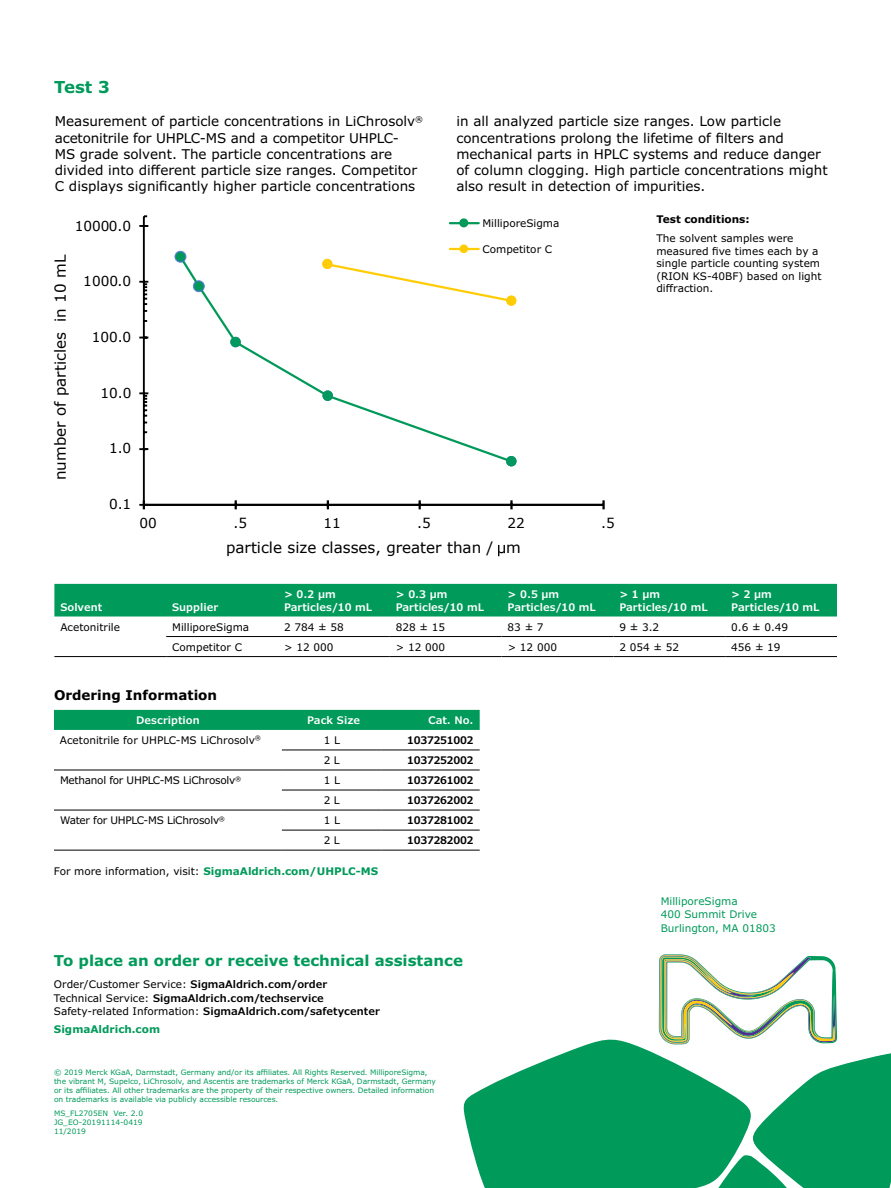
<style>
.page{position:relative;width:891px;height:1188px;background:#fff}
.page>*{position:absolute;margin:0;border:0;box-sizing:border-box;transform-origin:0 0}
.t1{font:700 16.5px "Verdana Pro";color:#009a5a}
.t2{font:15.15px "Verdana";color:#000}
.t3{font:700 15px "Verdana Pro";color:#009a5a}
.t4{font:13.65px "Verdana";color:#000}
.t5{font:13.5px/16.2px "Verdana Pro";color:#000}
.t6{font:700 13.5px "Verdana Pro";color:#000}
.t7{font:10.5px/12.6px "Verdana Pro";color:#000}
.t8{font:600 10.5px/13.5px "Verdana Pro";color:#000}
.t9{font:600 10.5px/12.6px "Verdana Pro";color:#fff}
.t10{font:600 10.5px "Verdana Pro";letter-spacing:-.025em;color:#000}
.t11{font:10.5px "Verdana Pro";letter-spacing:-.025em;color:#000}
.t12{font:10.5px/13.5px "Verdana Pro";color:#009a5a}
.t13{font:700 10.5px "Verdana Pro";color:#009a5a}
.t14{font:700 10.5px "Verdana Pro";color:#000}
.t15{font:7.5px/9px "Verdana Pro";letter-spacing:-.005em;color:#009a5a;text-align:justify}
.s1{font-weight:700;color:#009a5a}
.s2{font-weight:400}
</style>
<div class="page">
<svg style="left:463px;top:1039px;width:235px;height:149px;fill:#009a5a"></svg>
<svg style="left:698px;top:1053px;width:193px;height:135px"></svg>
<svg style="left:659px;top:954px;width:178px;height:90px"></svg>
<div style="left:54px;top:710px;width:426px;height:20px;background:#009a5a"></div>
<hr style="left:382px;top:750px;width:98px;height:1px;background:#000">
<hr style="left:382px;top:770px;width:98px;height:1px;background:#000">
<hr style="left:382px;top:790px;width:98px;height:1px;background:#000">
<hr style="left:382px;top:810px;width:98px;height:1px;background:#000">
<hr style="left:382px;top:830px;width:98px;height:1px;background:#000">
<hr style="left:382px;top:850px;width:98px;height:1px;background:#000">
<hr style="left:54px;top:770px;width:228px;height:1px;background:#000">
<hr style="left:54px;top:810px;width:228px;height:1px;background:#000">
<hr style="left:54px;top:850px;width:228px;height:1px;background:#000">
<hr style="left:282px;top:750px;width:100px;height:1px;background:#000">
<hr style="left:282px;top:770px;width:100px;height:1px;background:#000">
<hr style="left:282px;top:790px;width:100px;height:1px;background:#000">
<hr style="left:282px;top:810px;width:100px;height:1px;background:#000">
<hr style="left:282px;top:830px;width:100px;height:1px;background:#000">
<hr style="left:282px;top:850px;width:100px;height:1px;background:#000">
<hr style="left:143px;top:216px;width:2px;height:289px;background:#000">
<svg style="left:139px;top:225px;width:9px;height:2px"></svg>
<svg style="left:139px;top:281px;width:9px;height:31px"></svg>
<svg style="left:139px;top:392px;width:9px;height:31px"></svg>
<svg style="left:139px;top:448px;width:9px;height:2px"></svg>
<hr style="left:144px;top:504px;width:460px;height:2px;background:#000">
<svg style="left:602px;top:500px;width:3px;height:9px"></svg>
<svg style="left:510px;top:500px;width:3px;height:9px"></svg>
<svg style="left:419px;top:500px;width:2px;height:9px"></svg>
<svg style="left:327px;top:500px;width:2px;height:9px"></svg>
<svg style="left:235px;top:500px;width:2px;height:9px"></svg>
<svg style="left:139px;top:500px;width:9px;height:9px"></svg>
<svg style="left:183px;top:256px;width:323px;height:205px"></svg>
<svg style="left:175px;top:251px;width:11px;height:12px"></svg>
<svg style="left:193px;top:280px;width:12px;height:12px"></svg>
<svg style="left:230px;top:337px;width:11px;height:10px"></svg>
<svg style="left:322px;top:390px;width:11px;height:11px"></svg>
<svg style="left:506px;top:456px;width:11px;height:10px"></svg>
<svg style="left:325px;top:262px;width:189px;height:42px"></svg>
<div style="left:322px;top:259px;width:10px;height:10px;background:#ffcc05;border-radius:50%"></div>
<div style="left:506px;top:296px;width:10px;height:10px;background:#ffcc05;border-radius:50%"></div>
<svg style="left:498px;top:545px;width:7px;height:11px"></svg>
<hr style="left:450px;top:222px;width:29px;height:2px;background:#009959">
<div style="left:459px;top:218px;width:9px;height:9px;background:#009959;border-radius:50%"></div>
<hr style="left:450px;top:248px;width:29px;height:2px;background:#ffcc05">
<div style="left:459px;top:244px;width:9px;height:9px;background:#ffcc05;border-radius:50%"></div>
<div style="left:54px;top:584px;width:783px;height:33px;background:#009a5a"></div>
<hr style="left:166px;top:636px;width:112px;height:1px;background:#000">
<hr style="left:278px;top:636px;width:112px;height:1px;background:#000">
<hr style="left:390px;top:636px;width:112px;height:1px;background:#000">
<hr style="left:502px;top:636px;width:111px;height:1px;background:#000">
<hr style="left:613px;top:636px;width:112px;height:1px;background:#000">
<hr style="left:725px;top:636px;width:112px;height:1px;background:#000">
<hr style="left:166px;top:656px;width:112px;height:1px;background:#000">
<hr style="left:278px;top:656px;width:112px;height:1px;background:#000">
<hr style="left:390px;top:656px;width:112px;height:1px;background:#000">
<hr style="left:502px;top:656px;width:111px;height:1px;background:#000">
<hr style="left:613px;top:656px;width:112px;height:1px;background:#000">
<hr style="left:725px;top:656px;width:112px;height:1px;background:#000">
<hr style="left:54px;top:656px;width:112px;height:1px;background:#000">
<p class="t1" style="left:54px;top:76px;width:57px">Test 3</p>
<p class="t5" style="left:55px;top:114px;width:370px">Measurement of particle concentrations in LiChrosolv<sup>® </sup>acetonitrile for UHPLC-MS and a competitor UHPLC-<br>MS grade solvent. The particle concentrations are divided into different particle size ranges. Competitor C displays significantly higher particle concentrations</p>
<p class="t5" style="left:456px;top:114px;width:373px">in all analyzed particle size ranges. Low particle concentrations prolong the lifetime of filters and mechanical parts in HPLC systems and reduce danger of column clogging. High particle concentrations might also result in detection of impurities.</p>
<p class="t14" style="left:656px;top:213px;width:95px">Test conditions:</p>
<p class="t7" style="left:656px;top:232px;width:167px">The solvent samples were measured five times each by a single particle counting system (RION KS-40BF) based on light diffraction.</p>
<p class="t7" style="left:482px;top:217px;width:79px">MilliporeSigma</p>
<p class="t4" style="left:75px;top:217px;width:58px">10000.0</p>
<p class="t7" style="left:482px;top:243px;width:71px">Competitor C</p>
<p class="t2" style="left:51px;top:480px;width:227px;rotate:-90deg">number of particles in 10 mL</p>
<p class="t4" style="left:83px;top:273px;width:49px">1000.0</p>
<p class="t4" style="left:92px;top:328px;width:41px">100.0</p>
<p class="t4" style="left:100px;top:384px;width:32px">10.0</p>
<p class="t4" style="left:109px;top:440px;width:24px">1.0</p>
<p class="t4" style="left:109px;top:496px;width:24px">0.1</p>
<p class="t4" style="left:140px;top:514px;width:19px">00</p>
<p class="t4" style="left:233px;top:514px;width:15px">.5</p>
<p class="t4" style="left:323px;top:514px;width:19px">11</p>
<p class="t4" style="left:417px;top:514px;width:15px">.5</p>
<p class="t4" style="left:507px;top:514px;width:19px">22</p>
<p class="t4" style="left:601px;top:514px;width:15px">.5</p>
<p class="t2" style="left:226px;top:538px;width:296px">particle size classes, greater than / m</p>
<p class="t9" style="left:60px;top:600px;width:43px">Solvent</p>
<p class="t9" style="left:172px;top:600px;width:47px">Supplier</p>
<p class="t9" style="left:284px;top:588px;width:90px">&gt; 0.2 µm<br>Particles/10 mL</p>
<p class="t9" style="left:396px;top:588px;width:90px">&gt; 0.3 µm<br>Particles/10 mL</p>
<p class="t9" style="left:508px;top:588px;width:90px">&gt; 0.5 µm<br>Particles/10 mL</p>
<p class="t9" style="left:619px;top:588px;width:90px">&gt; 1 µm<br>Particles/10 mL</p>
<p class="t9" style="left:731px;top:588px;width:90px">&gt; 2 µm<br>Particles/10 mL</p>
<p class="t7" style="left:60px;top:621px;width:61px">Acetonitrile</p>
<p class="t7" style="left:172px;top:621px;width:79px">MilliporeSigma</p>
<p class="t7" style="left:284px;top:621px;width:61px">2 784 ± 58</p>
<p class="t7" style="left:396px;top:621px;width:51px">828 ± 15</p>
<p class="t7" style="left:508px;top:621px;width:38px">83 ± 7</p>
<p class="t7" style="left:619px;top:621px;width:41px">9 ± 3.2</p>
<p class="t7" style="left:731px;top:621px;width:59px">0.6 ± 0.49</p>
<p class="t7" style="left:172px;top:641px;width:71px">Competitor C</p>
<p class="t7" style="left:284px;top:641px;width:51px">&gt; 12 000</p>
<p class="t7" style="left:396px;top:641px;width:51px">&gt; 12 000</p>
<p class="t7" style="left:508px;top:641px;width:51px">&gt; 12 000</p>
<p class="t7" style="left:619px;top:641px;width:61px">2 054 ± 52</p>
<p class="t7" style="left:731px;top:641px;width:51px">456 ± 19</p>
<p class="t6" style="left:54px;top:686px;width:165px">Ordering Information</p>
<p class="t9" style="left:136px;top:714px;width:65px">Description</p>
<p class="t9" style="left:307px;top:714px;width:54px">Pack Size</p>
<p class="t9" style="left:428px;top:714px;width:47px">Cat. No.</p>
<p class="t7" style="left:60px;top:734px;width:203px">Acetonitrile for UHPLC-MS LiChrosolv<sup>®</sup></p>
<p class="t7" style="left:324px;top:734px;width:18px">1 L</p>
<p class="t10" style="left:407px;top:733px;width:68px">1037251002</p>
<p class="t7" style="left:324px;top:754px;width:17px">2 L</p>
<p class="t10" style="left:407px;top:753px;width:68px">1037252002</p>
<p class="t11" style="left:60px;top:774px;width:183px">Methanol for UHPLC-MS LiChrosolv<sup>®</sup></p>
<p class="t7" style="left:324px;top:774px;width:18px">1 L</p>
<p class="t10" style="left:407px;top:773px;width:68px">1037261002</p>
<p class="t7" style="left:324px;top:794px;width:17px">2 L</p>
<p class="t10" style="left:407px;top:793px;width:68px">1037262002</p>
<p class="t11" style="left:60px;top:814px;width:167px">Water for UHPLC-MS LiChrosolv<sup>®</sup></p>
<p class="t7" style="left:324px;top:814px;width:18px">1 L</p>
<p class="t10" style="left:407px;top:813px;width:68px">1037281002</p>
<p class="t7" style="left:324px;top:834px;width:17px">2 L</p>
<p class="t10" style="left:407px;top:834px;width:68px">1037282002</p>
<p class="t7" style="left:54px;top:865px;width:326px">For more information, visit: <span class="s1">SigmaAldrich.com/UHPLC-MS</span></p>
<p class="t3" style="left:54px;top:951px;width:411px">To place an order or receive technical assistance</p>
<p class="t8" style="left:54px;top:978px;width:327px"><span class="s2">Order/Customer Service:</span> SigmaAldrich.com/order<br><span class="s2">Technical Service:</span> SigmaAldrich.com/techservice<br><span class="s2">Safety-related Information:</span> SigmaAldrich.com/safetycenter</p>
<p class="t13" style="left:54px;top:1023px;width:108px">SigmaAldrich.com</p>
<p class="t15" style="left:54px;top:1068px;width:383px;text-align:left">© 2019 Merck KGaA, Darmstadt, Germany and/or its affiliates. All Rights Reserved. MilliporeSigma, the vibrant M, Supelco, LiChrosolv, and Ascentis are trademarks of Merck KGaA, Darmstadt, Germany or its affiliates. All other trademarks are the property of their respective owners. Detailed information on trademarks is available via publicly accessible resources.</p>
<p class="t15" style="left:54px;top:1109px;width:91px">MS_FL2705EN Ver. 2.0<br>JG_EO-20191114-0419<br>11/2019</p>
<p class="t12" style="left:661px;top:895px;width:117px">MilliporeSigma<br>400 Summit Drive<br>Burlington, MA 01803</p>
</div>
